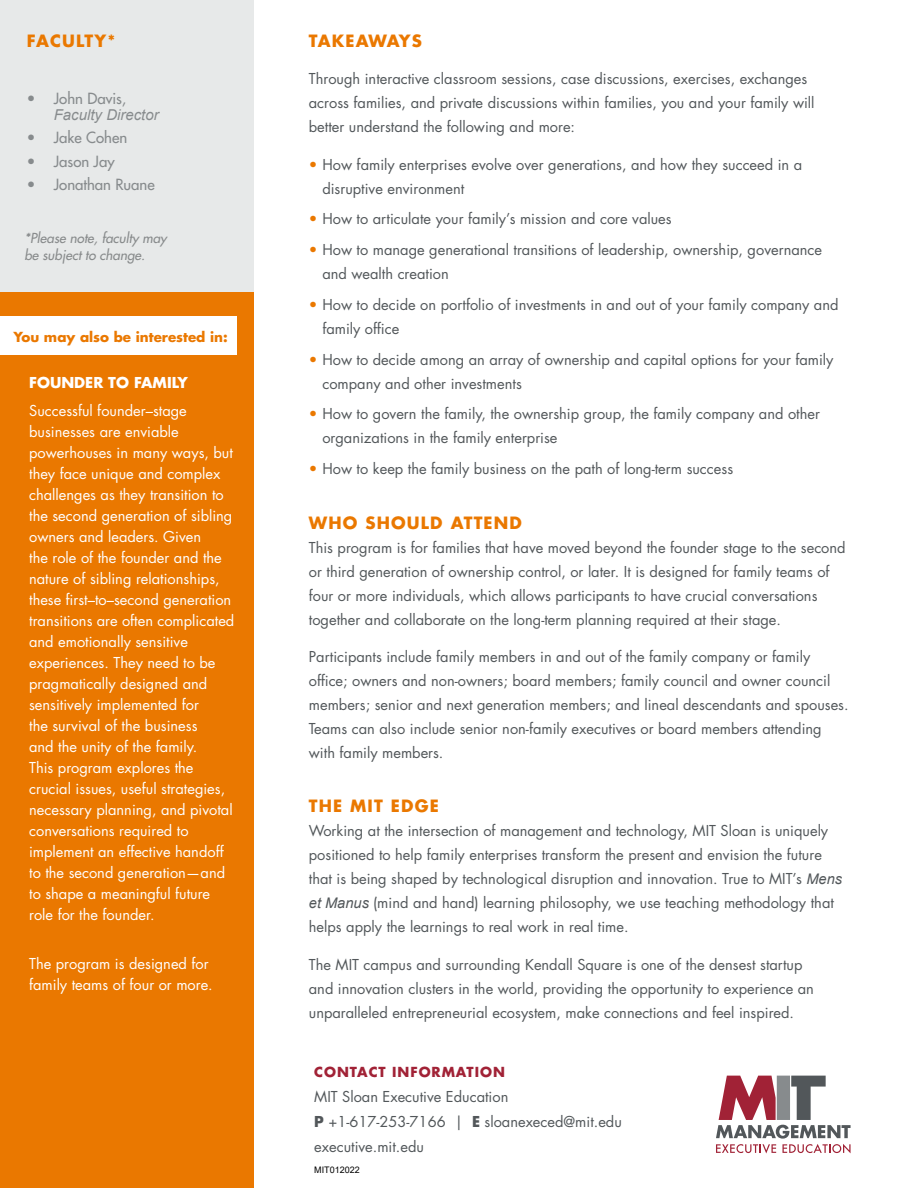
<style>
.page{position:relative;width:918px;height:1188px;background:#fff}
.page>*{position:absolute;margin:0;border:0;box-sizing:border-box;transform-origin:0 0}
.t1{font:700 16.5px "Futura Std";letter-spacing:.07em;color:#ea7800}
.t2{font:700 16.5px "Futura Std";letter-spacing:.04em;color:#ea7800}
.t3{font:500 15px "Futura Std";color:#878b8d}
.t4{font:italic 15px "Arial";color:#878b8d}
.t5{font:14.7px/24px "Futura Std";color:#52575a}
.t6{font:14.7px/21px "Futura Std";color:#fff}
.t7{font:700 14.7px "Futura Std";color:#fff}
.t8{font:italic 500 13.5px/16.2px "Futura Std";color:#888b8c}
.t9{font:700 13.5px "Futura Std";color:#ea7800}
.t10{font:700 13.5px "Futura Std";letter-spacing:.07em;color:#a12236}
.t11{font:9px "Arial";color:#000}
.s1{color:#ea7800}
.s2{font-family:"Arial";font-style:italic}
.s3{font-weight:700}
</style>
<div class="page">
<div style="left:0;top:0;width:254px;height:1188px;background:#e7e9e9"></div>
<svg style="left:716px;top:1076px;width:135px;height:78px"></svg>
<div style="left:0;top:293px;width:254px;height:895px;background:#ea7800"></div>
<div style="left:0;top:316px;width:237px;height:38px;background:#fff"></div>
<p class="t1" style="left:27px;top:29px;width:90px">FACULTY*</p>
<p class="t3" style="left:27px;top:89px;width:101px">• John Davis,</p>
<p class="t4" style="left:54px;top:105px;width:107px">Faculty Director</p>
<p class="t3" style="left:27px;top:128px;width:102px">• Jake Cohen</p>
<p class="t3" style="left:27px;top:152px;width:89px">• Jason Jay</p>
<p class="t3" style="left:27px;top:175px;width:130px">• Jonathan Ruane</p>
<p class="t8" style="left:24px;top:231px;width:144px">*Please note, faculty may be subject to change.</p>
<p class="t9" style="left:14px;top:328px;width:216px">You may also be interested in:</p>
<p class="t7" style="left:29px;top:373px;width:160px">FOUNDER TO FAMILY</p>
<p class="t6" style="left:29px;top:400px;width:207px">Successful founder–stage businesses are enviable powerhouses in many ways, but they face unique and complex challenges as they transition to the second generation of sibling owners and leaders. Given<br>the role of the founder and the nature of sibling relationships, these first–to–second generation transitions are often complicated and emotionally sensitive experiences. They need to be pragmatically designed and sensitively implemented for<br>the survival of the business<br>and the unity of the family.<br>This program explores the crucial issues, useful strategies, necessary planning, and pivotal conversations required to implement an effective handoff to the second generation—and to shape a meaningful future role for the founder.</p>
<p class="t6" style="left:29px;top:953px;width:185px">The program is designed for family teams of four or more.</p>
<p class="t2" style="left:309px;top:29px;width:115px">TAKEAWAYS</p>
<p class="t5" style="left:309px;top:67px;width:507px">Through interactive classroom sessions, case discussions, exercises, exchanges across families, and private discussions within families, you and your family will better understand the following and more:</p>
<p class="t5" style="left:322px;top:152px;width:481px;text-indent:-13px"><span class="s1">•</span> How family enterprises evolve over generations, and how they succeed in a disruptive environment</p>
<p class="t5" style="left:309px;top:207px;width:364px"><span class="s1">•</span> How to articulate your family’s mission and core values</p>
<p class="t5" style="left:322px;top:238px;width:501px;text-indent:-13px"><span class="s1">•</span> How to manage generational transitions of leadership, ownership, governance and wealth creation</p>
<p class="t5" style="left:322px;top:293px;width:518px;text-indent:-13px"><span class="s1">•</span> How to decide on portfolio of investments in and out of your family company and family office</p>
<p class="t5" style="left:322px;top:347px;width:513px;text-indent:-13px"><span class="s1">•</span> How to decide among an array of ownership and capital options for your family company and other investments</p>
<p class="t5" style="left:322px;top:402px;width:499px;text-indent:-13px"><span class="s1">•</span> How to govern the family, the ownership group, the family company and other organizations in the family enterprise</p>
<p class="t5" style="left:309px;top:457px;width:426px"><span class="s1">•</span> How to keep the family business on the path of long-term success</p>
<p class="t1" style="left:309px;top:512px;width:215px">WHO SHOULD ATTEND</p>
<p class="t5" style="left:309px;top:536px;width:538px">This program is for families that have moved beyond the founder stage to the second or third generation of ownership control, or later. It is designed for family teams of four or more individuals, which allows participants to have crucial conversations together and collaborate on the long-term planning required at their stage.</p>
<p class="t5" style="left:309px;top:645px;width:541px">Participants include family members in and out of the family company or family office; owners and non-owners; board members; family council and owner council members; senior and next generation members; and lineal descendants and spouses.<br>Teams can also include senior non-family executives or board members attending with family members.</p>
<p class="t1" style="left:309px;top:795px;width:131px">THE MIT EDGE</p>
<p class="t5" style="left:309px;top:819px;width:535px">Working at the intersection of management and technology, MIT Sloan is uniquely positioned to help family enterprises transform the present and envision the future that is being shaped by technological disruption and innovation. True to MIT’s <span class="s2">Mens et Manus</span> (mind and hand) learning philosophy, we use teaching methodology that helps apply the learnings to real work in real time.</p>
<p class="t5" style="left:309px;top:953px;width:507px">The MIT campus and surrounding Kendall Square is one of the densest startup and innovation clusters in the world, providing the opportunity to experience an unparalleled entrepreneurial ecosystem, make connections and feel inspired.</p>
<p class="t10" style="left:314px;top:1063px;width:192px">CONTACT INFORMATION</p>
<p class="t5" style="left:314px;top:1084px;width:309px;line-height:24.8px">MIT Sloan Executive Education<br><span class="s3">P</span> +1-617-253-7166 | <span class="s3">E</span> sloanexeced@mit.edu executive.mit.edu</p>
<p class="t11" style="left:314px;top:1164px;width:47px">MIT012022</p>
</div>
